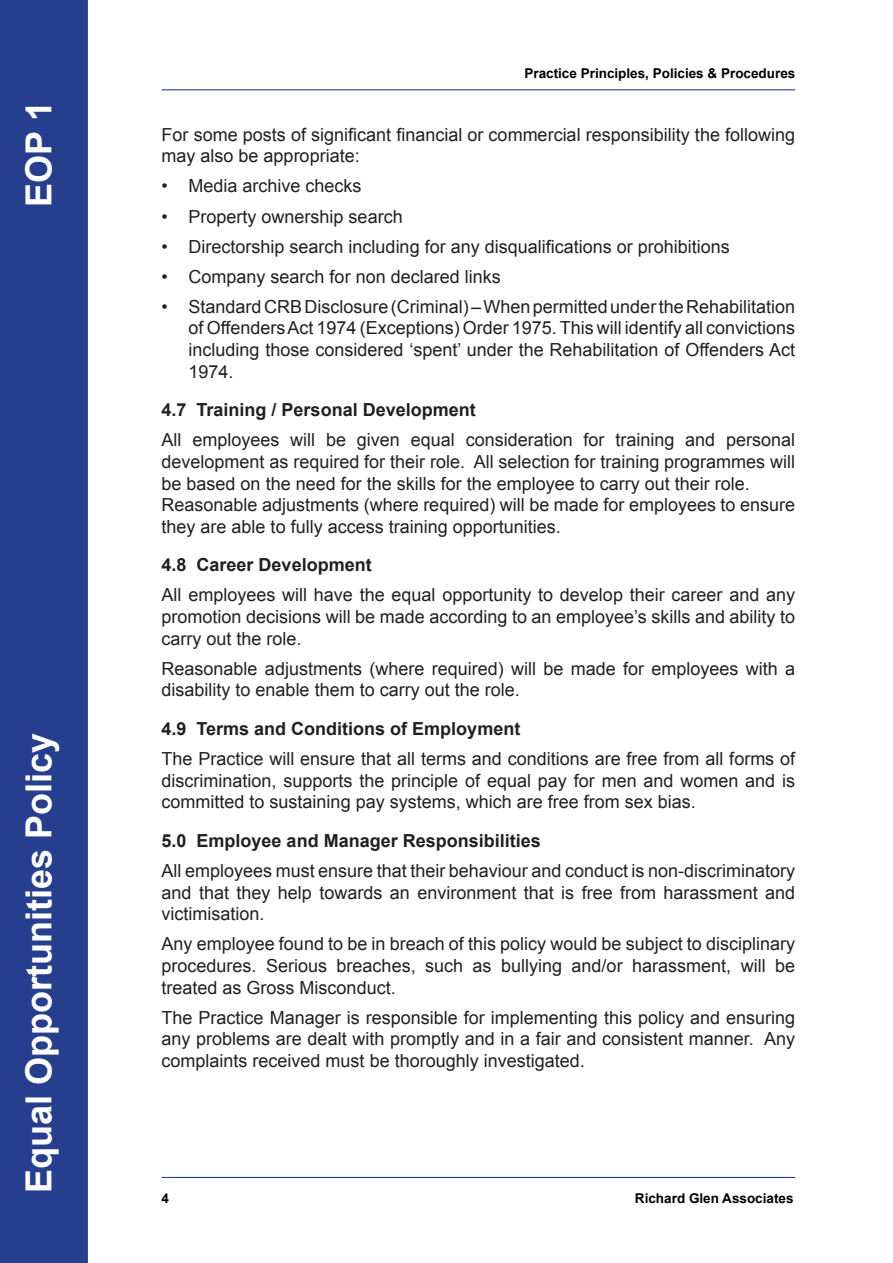
<style>
.page{position:relative;width:893px;height:1263px;background:#fff}
.page>*{position:absolute;margin:0;border:0;box-sizing:border-box;transform-origin:0 0}
.t1{font:700 36px "Arial";color:#fff}
.t2{font:18px/21.6px "Arial";color:#231f20;text-align:justify}
.t3{font:700 18px "Arial";color:#231f20}
.t4{font:700 13.5px "Arial";color:#000}
</style>
<div class="page">
<hr style="left:162px;top:89px;width:633px;height:1px;background:#253f8e">
<hr style="left:162px;top:1177px;width:633px;height:1px;background:#253f8e">
<div style="left:0;top:0;width:88px;height:1263px;background:#253f8e"></div>
<p class="t1" style="left:15px;top:207px;width:107px;rotate:-90deg">EOP 1</p>
<p class="t1" style="left:15px;top:1193px;width:462px;rotate:-90deg">Equal Opportunities Policy</p>
<p class="t4" style="left:524px;top:64px;width:272px">Practice Principles, Policies &amp; Procedures</p>
<p class="t2" style="left:162px;top:124px;width:635px">For some posts of significant financial or commercial responsibility the following may also be appropriate:</p>
<p class="t2" style="left:162px;top:175px;width:202px">• Media archive checks</p>
<p class="t2" style="left:162px;top:206px;width:243px">• Property ownership search</p>
<p class="t2" style="left:162px;top:236px;width:570px">• Directorship search including for any disqualifications or prohibitions</p>
<p class="t2" style="left:162px;top:266px;width:341px">• Company search for non declared links</p>
<p class="t2" style="left:189px;top:296px;width:608px;text-indent:-27px">• Standard CRB Disclosure (Criminal) – When permitted under the Rehabilitation of Offenders Act 1974 (Exceptions) Order 1975. This will identify all convictions including those considered ‘spent’ under the Rehabilitation of Offenders Act 1974.</p>
<p class="t3" style="left:162px;top:398px;width:316px">4.7 Training / Personal Development</p>
<p class="t2" style="left:162px;top:429px;width:635px">All employees will be given equal consideration for training and personal development as required for their role. All selection for training programmes will be based on the need for the skills for the employee to carry out their role.</p>
<p class="t2" style="left:162px;top:494px;width:635px">Reasonable adjustments (where required) will be made for employees to ensure they are able to fully access training opportunities.</p>
<p class="t3" style="left:162px;top:553px;width:212px">4.8 Career Development</p>
<p class="t2" style="left:162px;top:584px;width:635px">All employees will have the equal opportunity to develop their career and any promotion decisions will be made according to an employee’s skills and ability to carry out the role.</p>
<p class="t2" style="left:162px;top:658px;width:635px">Reasonable adjustments (where required) will be made for employees with a disability to enable them to carry out the role.</p>
<p class="t3" style="left:162px;top:717px;width:360px">4.9 Terms and Conditions of Employment</p>
<p class="t2" style="left:162px;top:748px;width:635px">The Practice will ensure that all terms and conditions are free from all forms of discrimination, supports the principle of equal pay for men and women and is committed to sustaining pay systems, which are free from sex bias.</p>
<p class="t3" style="left:162px;top:829px;width:381px">5.0 Employee and Manager Responsibilities</p>
<p class="t2" style="left:162px;top:860px;width:635px">All employees must ensure that their behaviour and conduct is non-discriminatory and that they help towards an environment that is free from harassment and victimisation.</p>
<p class="t2" style="left:162px;top:933px;width:635px">Any employee found to be in breach of this policy would be subject to disciplinary procedures. Serious breaches, such as bullying and/or harassment, will be treated as Gross Misconduct.</p>
<p class="t2" style="left:162px;top:1007px;width:635px">The Practice Manager is responsible for implementing this policy and ensuring any problems are dealt with promptly and in a fair and consistent manner. Any complaints received must be thoroughly investigated.</p>
<p class="t4" style="left:162px;top:1189px;width:9px">4</p>
<p class="t4" style="left:635px;top:1189px;width:160px">Richard Glen Associates</p>
</div>
